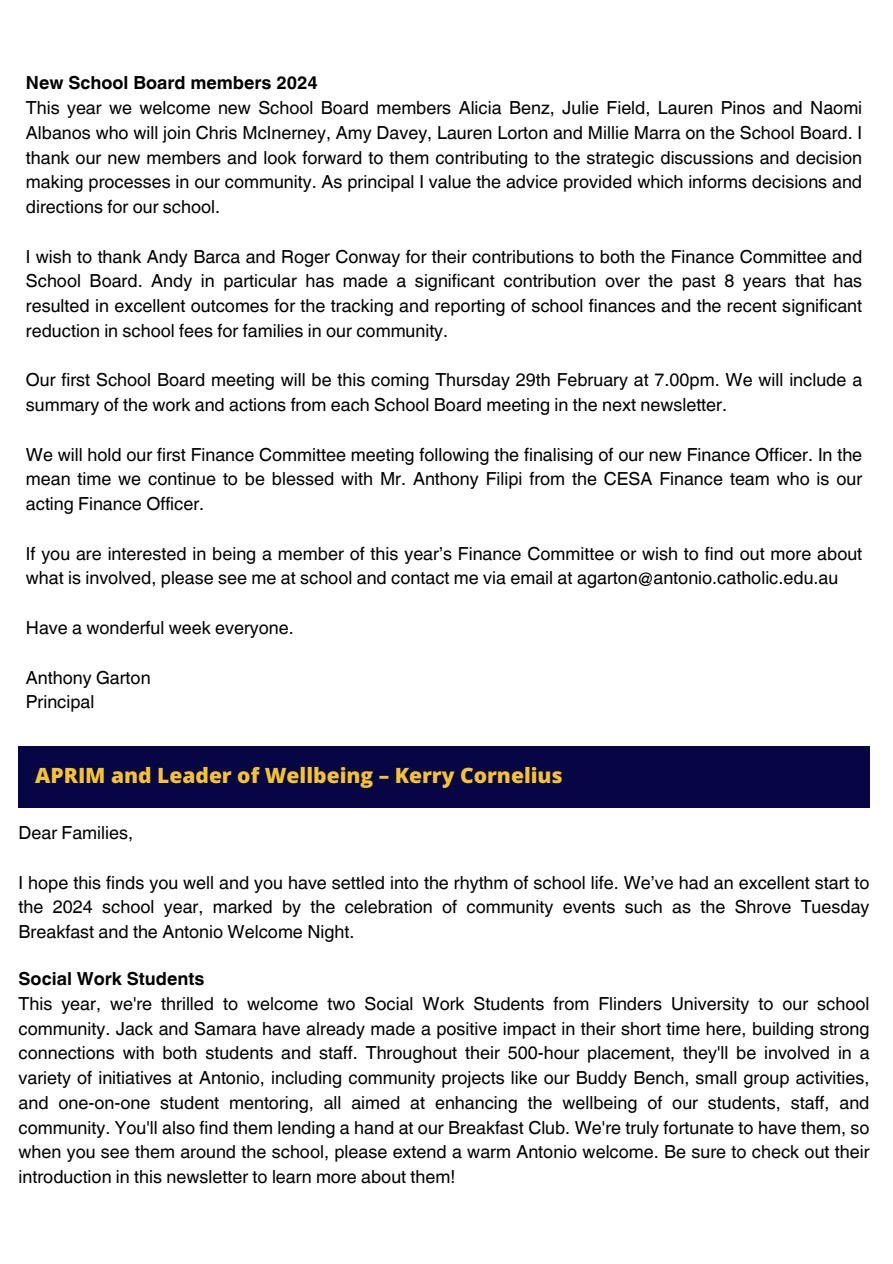
<style>
.page{position:relative;width:893px;height:1264px;background:#fff}
.page>*{position:absolute;margin:0;border:0;box-sizing:border-box;transform-origin:0 0}
.t1{font:800 21px "Open Sans";color:#f5c32f}
.t2{font:18px/24.8px "Helvetica World";color:#000;text-align:justify}
.t3{font:700 18px "Helvetica World";color:#000}
</style>
<div class="page">
<div style="left:19px;top:746px;width:850px;height:61px;background:#060644"></div>
<p class="t3" style="left:26px;top:68px;width:293px">New School Board members 2024</p>
<p class="t2" style="left:26px;top:95px;width:837px">This year we welcome new School Board members Alicia Benz, Julie Field, Lauren Pinos and Naomi Albanos who will join Chris McInerney, Amy Davey, Lauren Lorton and Millie Marra on the School Board. I thank our new members and look forward to them contributing to the strategic discussions and decision making processes in our community. As principal I value the advice provided which informs decisions and directions for our school.</p>
<p class="t2" style="left:26px;top:244px;width:837px">I wish to thank Andy Barca and Roger Conway for their contributions to both the Finance Committee and School Board. Andy in particular has made a significant contribution over the past 8 years that has resulted in excellent outcomes for the tracking and reporting of school finances and the recent significant reduction in school fees for families in our community.</p>
<p class="t2" style="left:26px;top:368px;width:837px">Our first School Board meeting will be this coming Thursday 29th February at 7.00pm. We will include a summary of the work and actions from each School Board meeting in the next newsletter.</p>
<p class="t2" style="left:26px;top:442px;width:837px">We will hold our first Finance Committee meeting following the finalising of our new Finance Officer. In the mean time we continue to be blessed with Mr. Anthony Filipi from the CESA Finance team who is our acting Finance Officer.</p>
<p class="t2" style="left:26px;top:541px;width:837px">If you are interested in being a member of this year’s Finance Committee or wish to find out more about what is involved, please see me at school and contact me via email at agarton@antonio.catholic.edu.au</p>
<p class="t2" style="left:26px;top:615px;width:269px">Have a wonderful week everyone.</p>
<p class="t2" style="left:26px;top:665px;width:126px">Anthony Garton</p>
<h1 class="t2" style="left:26px;top:689px;width:70px">Principal</h1>
<p class="t1" style="left:35px;top:760px;width:528px">APRIM and Leader of Wellbeing – Kerry Cornelius</p>
<p class="t2" style="left:19px;top:820px;width:116px">Dear Families,</p>
<p class="t2" style="left:19px;top:870px;width:852px">I hope this finds you well and you have settled into the rhythm of school life. We’ve had an excellent start to the 2024 school year, marked by the celebration of community events such as the Shrove Tuesday Breakfast and the Antonio Welcome Night.</p>
<p class="t3" style="left:19px;top:964px;width:187px">Social Work Students</p>
<p class="t2" style="left:19px;top:991px;width:852px">This year, we're thrilled to welcome two Social Work Students from Flinders University to our school community. Jack and Samara have already made a positive impact in their short time here, building strong connections with both students and staff. Throughout their 500-hour placement, they'll be involved in a variety of initiatives at Antonio, including community projects like our Buddy Bench, small group activities, and one-on-one student mentoring, all aimed at enhancing the wellbeing of our students, staff, and community. You'll also find them lending a hand at our Breakfast Club. We're truly fortunate to have them, so when you see them around the school, please extend a warm Antonio welcome. Be sure to check out their introduction in this newsletter to learn more about them!</p>
</div>
